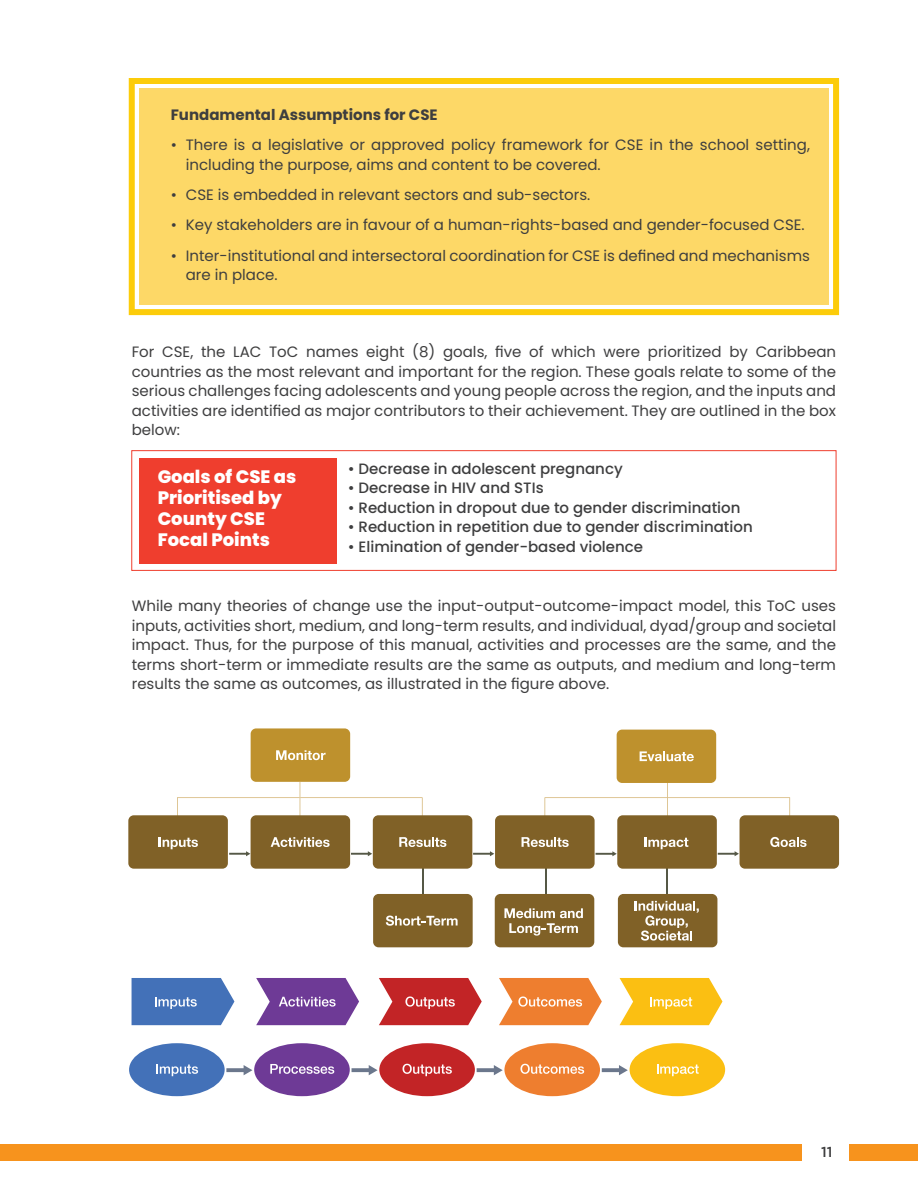
<style>
.page{position:relative;width:918px;height:1188px;background:#fff}
.page>*{position:absolute;margin:0;border:0;box-sizing:border-box;transform-origin:0 0}
.t1{font:800 18px/21px "Poppins";color:#fff}
.t2{font:15px/19.5px "Poppins";color:#3e3e3f;text-align:justify}
.t3{font:500 15px "Poppins";color:#3e3e3f}
.t4{font:700 15px "Poppins";color:#3e3e3f}
.t5{font:500 14.4px "Gotham";color:#3e3e3f}
</style>
<div class="page">
<div style="left:0;top:1145px;width:801px;height:16px;background:#f7931d"></div>
<div style="left:850px;top:1145px;width:68px;height:16px;background:#f7931d"></div>
<div style="left:129px;top:78px;width:710px;height:237px;border:6px solid #fccc0a"></div>
<div style="left:139px;top:88px;width:690px;height:217px;background:#fdd867"></div>
<div style="left:131px;top:450px;width:705px;height:121px;border:1px solid #ef3e2e"></div>
<div style="left:139px;top:458px;width:198px;height:105px;background:#ef3e2e"></div>
<svg style="left:177px;top:782px;width:246px;height:35px"></svg>
<svg style="left:545px;top:782px;width:245px;height:35px"></svg>
<svg style="left:422px;top:869px;width:1px;height:25px"></svg>
<svg style="left:545px;top:869px;width:1px;height:25px"></svg>
<hr style="left:666px;top:868px;width:2px;height:26px;background:#555846">
<div style="left:251px;top:728px;width:99px;height:54px;background:#be912d;border-radius:5px"></div>
<svg style="left:276px;top:750px;width:50px;height:10px"></svg>
<div style="left:128px;top:815px;width:100px;height:54px;background:#806127;border-radius:5px"></div>
<svg style="left:159px;top:837px;width:39px;height:12px"></svg>
<div style="left:251px;top:815px;width:99px;height:54px;background:#806127;border-radius:5px"></div>
<svg style="left:271px;top:837px;width:59px;height:10px"></svg>
<div style="left:373px;top:815px;width:99px;height:54px;background:#806127;border-radius:5px"></div>
<svg style="left:399px;top:837px;width:47px;height:10px"></svg>
<div style="left:495px;top:815px;width:100px;height:54px;background:#806127;border-radius:5px"></div>
<svg style="left:522px;top:837px;width:47px;height:10px"></svg>
<div style="left:617px;top:815px;width:100px;height:54px;background:#806127;border-radius:5px"></div>
<svg style="left:645px;top:837px;width:43px;height:12px"></svg>
<div style="left:373px;top:894px;width:100px;height:53px;background:#806127;border-radius:5px"></div>
<svg style="left:386px;top:916px;width:72px;height:10px"></svg>
<div style="left:495px;top:894px;width:99px;height:53px;background:#806127;border-radius:5px"></div>
<svg style="left:504px;top:908px;width:79px;height:28px"></svg>
<div style="left:618px;top:894px;width:99px;height:53px;background:#806127;border-radius:5px"></div>
<svg style="left:635px;top:901px;width:64px;height:40px"></svg>
<div style="left:740px;top:815px;width:99px;height:54px;background:#806127;border-radius:5px"></div>
<svg style="left:770px;top:837px;width:37px;height:10px"></svg>
<div style="left:617px;top:730px;width:99px;height:53px;background:#be912d;border-radius:5px"></div>
<svg style="left:640px;top:751px;width:54px;height:10px"></svg>
<svg style="left:132px;top:978px;width:102px;height:47px;background:#547ebe"></svg>
<svg style="left:256px;top:978px;width:103px;height:47px;background:#875ca8"></svg>
<svg style="left:379px;top:978px;width:103px;height:47px;background:#cc494b"></svg>
<svg style="left:499px;top:978px;width:103px;height:47px;background:#f09554"></svg>
<svg style="left:620px;top:978px;width:102px;height:47px;background:#fbc937"></svg>
<div style="left:129px;top:1043px;width:96px;height:53px;background:#4371b8;border-radius:50%"></div>
<svg style="left:156px;top:1064px;width:42px;height:12px"></svg>
<div style="left:254px;top:1043px;width:96px;height:53px;background:#6e3a96;border-radius:50%"></div>
<svg style="left:270px;top:1064px;width:64px;height:10px"></svg>
<div style="left:379px;top:1043px;width:96px;height:53px;background:#c22426;border-radius:50%"></div>
<svg style="left:403px;top:1064px;width:49px;height:12px"></svg>
<div style="left:504px;top:1043px;width:96px;height:53px;background:#ee7e2f;border-radius:50%"></div>
<svg style="left:520px;top:1064px;width:64px;height:10px"></svg>
<div style="left:630px;top:1043px;width:95px;height:53px;background:#fbbf12;border-radius:50%"></div>
<svg style="left:657px;top:1064px;width:42px;height:12px"></svg>
<svg style="left:226px;top:1065px;width:26px;height:10px"></svg>
<svg style="left:352px;top:1065px;width:26px;height:10px"></svg>
<svg style="left:477px;top:1065px;width:26px;height:10px"></svg>
<svg style="left:602px;top:1065px;width:26px;height:10px"></svg>
<svg style="left:229px;top:851px;width:21px;height:5px"></svg>
<svg style="left:351px;top:851px;width:21px;height:5px"></svg>
<svg style="left:473px;top:851px;width:21px;height:5px"></svg>
<svg style="left:596px;top:851px;width:21px;height:5px"></svg>
<svg style="left:718px;top:851px;width:21px;height:5px"></svg>
<p class="t4" style="left:171px;top:106px;width:268px">Fundamental Assumptions for CSE</p>
<p class="t2" style="left:186px;top:135px;width:626px;text-indent:-15px">• There is a legislative or approved policy framework for CSE in the school setting, including the purpose, aims and content to be covered.</p>
<p class="t2" style="left:171px;top:185px;width:421px">• CSE is embedded in relevant sectors and sub-sectors.</p>
<p class="t2" style="left:171px;top:216px;width:636px">• Key stakeholders are in favour of a human-rights-based and gender-focused CSE.</p>
<p class="t2" style="left:186px;top:246px;width:626px;text-indent:-15px">• Inter-institutional and intersectoral coordination for CSE is defined and mechanisms are in place.</p>
<p class="t2" style="left:132px;top:342px;width:706px">For CSE, the LAC ToC names eight (8) goals, five of which were prioritized by Caribbean countries as the most relevant and important for the region. These goals relate to some of the serious challenges facing adolescents and young people across the region, and the inputs and activities are identified as major contributors to their achievement. They are outlined in the box below:</p>
<p class="t1" style="left:158px;top:466px;width:140px">Goals of CSE as<br>Prioritised by<br>County CSE</p>
<p class="t1" style="left:158px;top:529px;width:114px">Focal Points</p>
<p class="t3" style="left:348px;top:460px;width:276px">• Decrease in adolescent pregnancy</p>
<p class="t3" style="left:348px;top:479px;width:197px">• Decrease in HIV and STIs</p>
<p class="t3" style="left:348px;top:499px;width:394px">• Reduction in dropout due to gender discrimination</p>
<p class="t3" style="left:348px;top:518px;width:407px">• Reduction in repetition due to gender discrimination</p>
<p class="t3" style="left:348px;top:538px;width:297px">• Elimination of gender-based violence</p>
<p class="t2" style="left:132px;top:596px;width:706px">While many theories of change use the input-output-outcome-impact model, this ToC uses inputs, activities short, medium, and long-term results, and individual, dyad/group and societal impact. Thus, for the purpose of this manual, activities and processes are the same, and the terms short-term or immediate results are the same as outputs, and medium and long-term results the same as outcomes, as illustrated in the figure above.</p>
<p class="t5" style="left:821px;top:1143px;width:13px">11</p>
</div>
